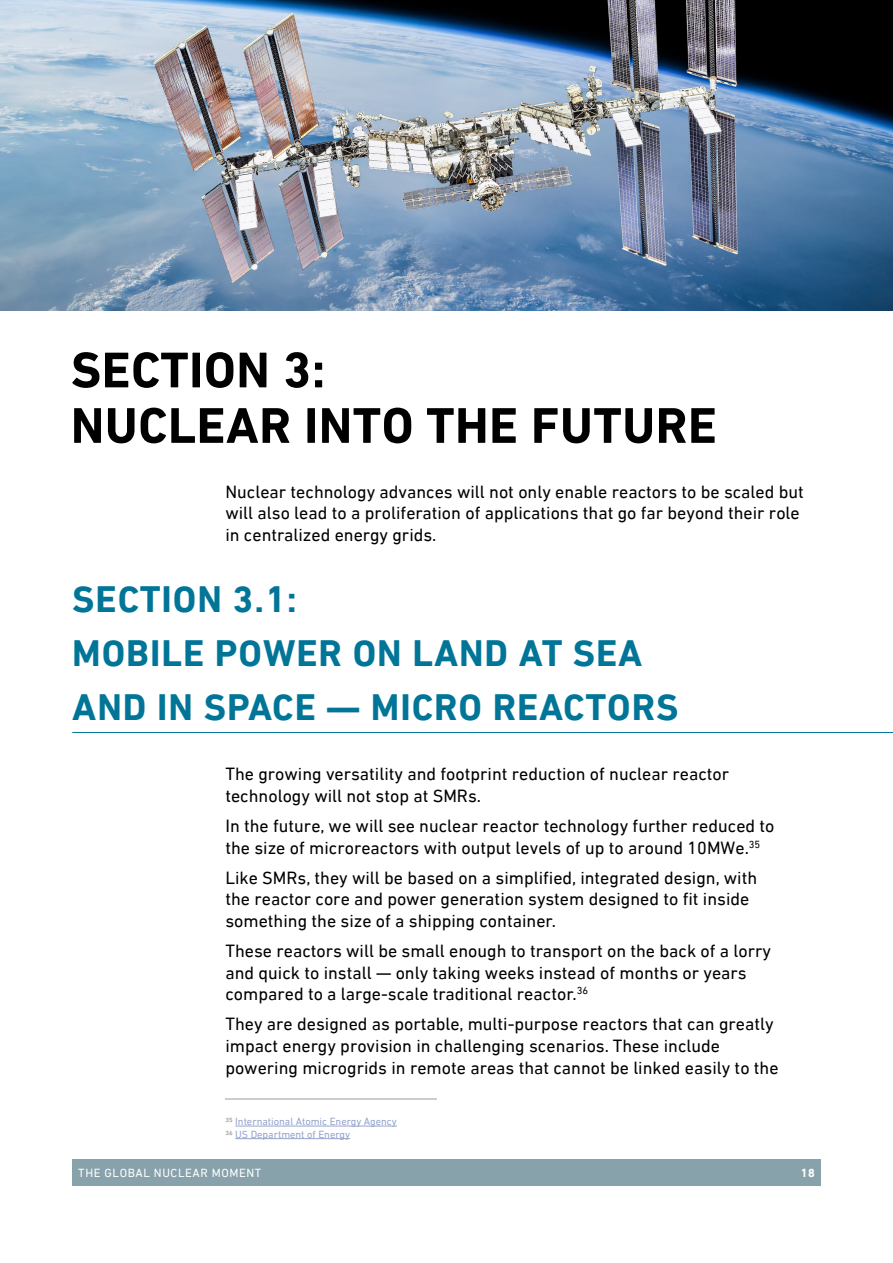
<style>
.page{position:relative;width:893px;height:1263px;background:#fff}
.page>*{position:absolute;margin:0;border:0;box-sizing:border-box;transform-origin:0 0}
.t1{font:700 51px/55.5px "DIN Next LT Pro";letter-spacing:.01em;color:#000}
.t2{font:700 37.5px/54px "DIN Next LT Pro";letter-spacing:.025em;color:#007597}
.t3{font:18px/21.6px "DIN Next LT Pro";color:#000}
.t4{font:12px "DIN Next LT Pro";letter-spacing:.05em;color:#fff}
.t5{font:700 12px "DIN Next LT Pro";color:#fff}
.t6{font:10.5px/12.6px "DIN Next LT Pro";color:#95a4cd}
.s1{color:#9d9d9c}
</style>
<div class="page">
<div style="left:72px;top:1159px;width:749px;height:27px;background:#88a2ac"></div>
<img style="left:0;top:0;width:893px;height:310px">
<hr style="left:72px;top:732px;width:821px;height:1px;background:#007597">
<hr style="left:235px;top:1126px;width:162px;height:1px;background:#95a4cd">
<hr style="left:235px;top:1138px;width:115px;height:1px;background:#95a4cd">
<hr style="left:225px;top:1098px;width:212px;height:1px;background:#9d9d9c">
<h1 class="t1" style="left:71px;top:342px;width:647px">SECTION 3:<br>NUCLEAR INTO THE FUTURE</h1>
<p class="t3" style="left:225px;top:481px;width:580px">Nuclear technology advances will not only enable reactors to be scaled but will also lead to a proliferation of applications that go far beyond their role in centralized energy grids.</p>
<h2 class="t2" style="left:72px;top:572px;width:607px">SECTION 3.1:<br>MOBILE POWER ON LAND AT SEA<br>AND IN SPACE — MICRO REACTORS</h2>
<p class="t3" style="left:225px;top:763px;width:505px">The growing versatility and footprint reduction of nuclear reactor technology will not stop at SMRs.</p>
<p class="t3" style="left:225px;top:815px;width:551px">In the future, we will see nuclear reactor technology further reduced to the size of microreactors with output levels of up to around 10MWe.<sup>35</sup></p>
<p class="t3" style="left:225px;top:866px;width:533px">Like SMRs, they will be based on a simplified, integrated design, with the reactor core and power generation system designed to fit inside something the size of a shipping container.</p>
<p class="t3" style="left:225px;top:940px;width:547px">These reactors will be small enough to transport on the back of a lorry and quick to install — only taking weeks instead of months or years compared to a large-scale traditional reactor.<sup>36</sup></p>
<p class="t3" style="left:225px;top:1013px;width:555px">They are designed as portable, multi-purpose reactors that can greatly impact energy provision in challenging scenarios. These include powering microgrids in remote areas that cannot be linked easily to the</p>
<p class="t6" style="left:226px;top:1115px;width:173px"><span class="s1">35</span> International Atomic Energy Agency<br><span class="s1">36</span> US Department of Energy</p>
<p class="t4" style="left:78px;top:1166px;width:185px">THE GLOBAL NUCLEAR MOMENT</p>
<p class="t5" style="left:801px;top:1166px;width:15px">18</p>
</div>
